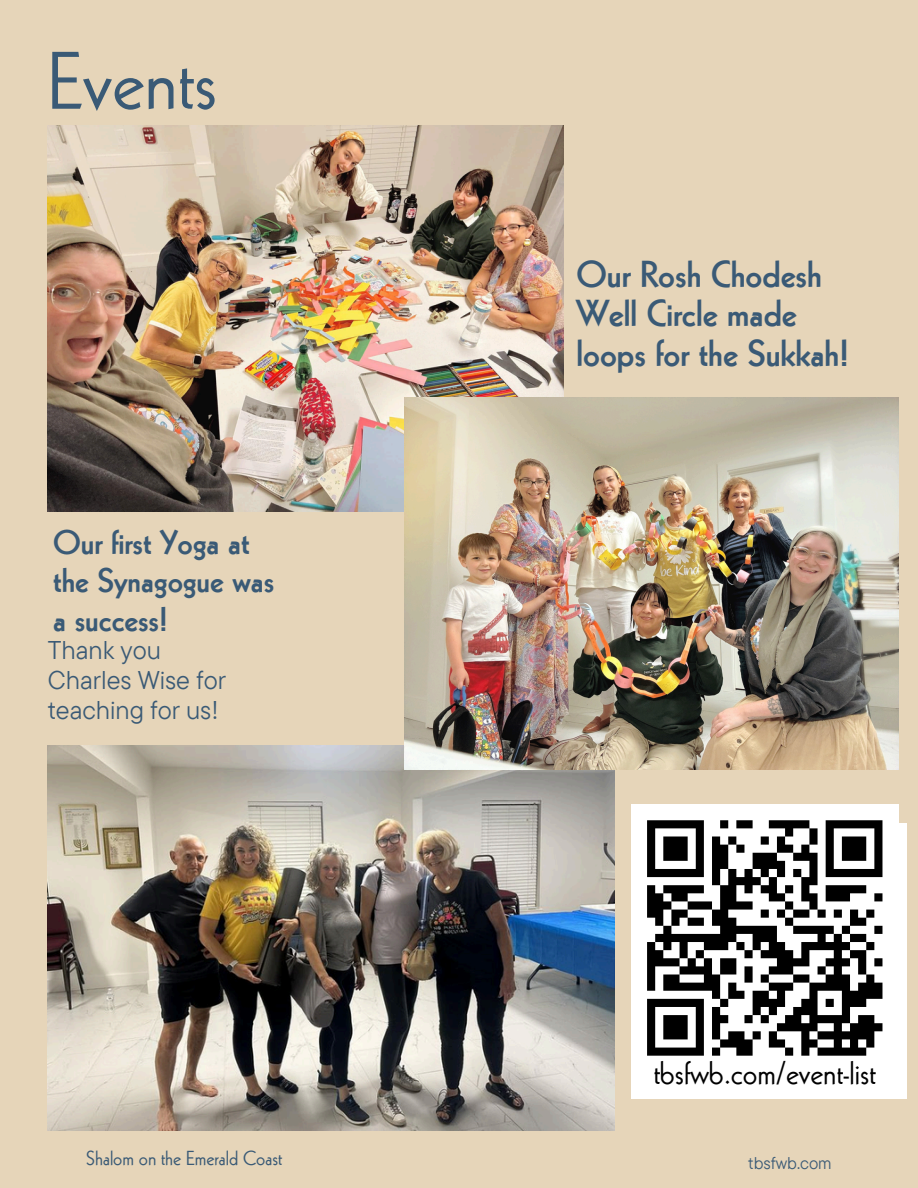
<style>
.page{position:relative;width:918px;height:1188px;background:#e6d5b9}
.page>*{position:absolute;margin:0;border:0;box-sizing:border-box;transform-origin:0 0}
.t1{font:79.05px "Kabel LT Pro";color:#3a5a76}
.t2{font:800 36.6px/39.6px "Kabel LT Pro";color:#3a5a76}
.t3{font:800 33.3px/38.4px "Kabel LT Pro";color:#3a5a76}
.t4{font:31.5px "Kabel LT Pro";color:#000}
.t5{font:25.65px/29.8px "TT Commons Pro";color:#3a5a76}
.t6{font:19.8px "Kabel LT Pro";color:#3a5a76}
.t7{font:16.95px "TT Commons Pro";color:#3a5a76}
</style>
<div class="page">
<img style="left:48px;top:745px;width:567px;height:385px">
<img style="left:48px;top:126px;width:515px;height:385px">
<img style="left:404px;top:398px;width:494px;height:371px">
<div style="left:631px;top:823px;width:275px;height:276px;background:#fff"></div>
<div style="left:631px;top:804px;width:268px;height:268px;background:#fff"></div>
<svg style="left:647px;top:820px;width:236px;height:236px"></svg>
<p class="t1" style="left:48px;top:51px;width:171px">Events</p>
<p class="t3" style="left:53px;top:527px;width:223px">Our first Yoga at the Synagogue was a success!</p>
<h3 class="t5" style="left:48px;top:635px;width:180px">Thank you<br>Charles Wise for teaching for us!</h3>
<p class="t2" style="left:576px;top:258px;width:274px">Our Rosh Chodesh<br>Well Circle made loops for the Sukkah!</p>
<h5 class="t4" style="left:654px;top:1061px;width:224px">tbsfwb.com/event-list</h5>
<h2 class="t6" style="left:86px;top:1150px;width:198px">Shalom on the Emerald Coast</h2>
<h4 class="t7" style="left:748px;top:1152px;width:85px">tbsfwb.com</h4>
</div>
